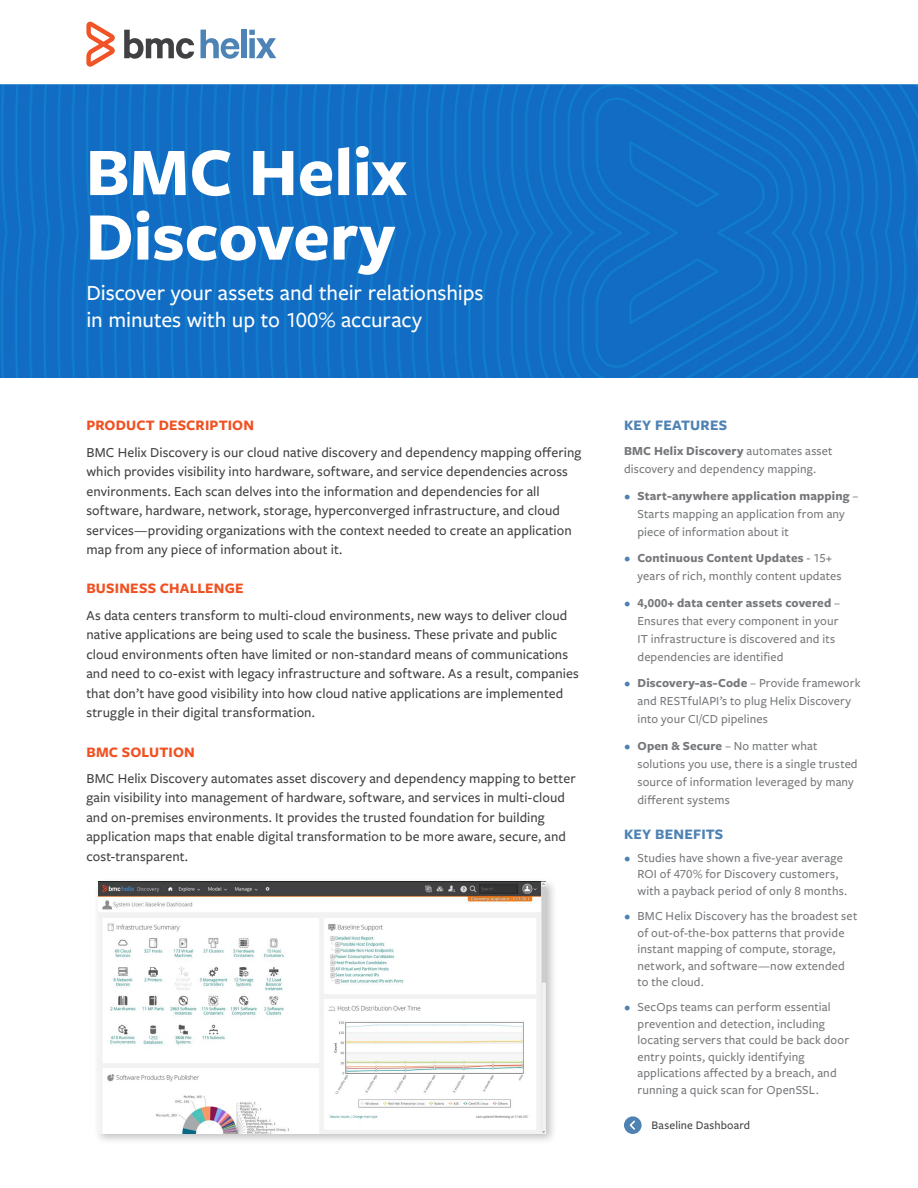
<style>
.page{position:relative;width:918px;height:1188px;background:#fff}
.page>*{position:absolute;margin:0;border:0;box-sizing:border-box;transform-origin:0 0}
.t1{font:700 70.5px/64.5px "Freight Sans Pro";color:#fff}
.t2{font:500 22.5px/27px "Freight Sans Pro";letter-spacing:-.005em;color:#fff}
.t3{font:700 15px "Freight Sans Pro";letter-spacing:.01em;color:#f05123}
.t4{font:700 15px "Freight Sans Pro";letter-spacing:.015em;color:#4e82b3}
.t5{font:500 14.25px/19.5px "Freight Sans Pro";letter-spacing:.01em;color:#414042}
.t6{font:500 12.75px/18px "Freight Sans Pro";letter-spacing:.01em;color:#75777a}
.t7{font:500 12px "Freight Sans Pro";letter-spacing:.015em;color:#414042}
.s1{font-weight:700}
.s2{font-weight:600;color:#4e82b3}
</style>
<div class="page">
<img style="left:0;top:84px;width:918px;height:294px">
<svg style="left:86px;top:22px;width:29px;height:45px"></svg>
<svg style="left:124px;top:30px;width:70px;height:29px"></svg>
<div style="left:241px;top:30px;width:6px;height:28px;background:#4d83b5"></div>
<svg style="left:249px;top:30px;width:27px;height:28px"></svg>
<svg style="left:201px;top:30px;width:38px;height:29px"></svg>
<div style="left:624px;top:1116px;width:18px;height:18px;background:#4e82b3;border-radius:50%"></div>
<svg style="left:629px;top:1120px;width:6px;height:10px"></svg>
<div style="left:93px;top:877px;width:465px;height:268px;background:#000;opacity:.25"></div>
<img style="left:98px;top:881px;width:448px;height:252px">
<h1 class="t1" style="left:86px;top:137px;width:323px">BMC Helix<br>Discovery</h1>
<h2 class="t2" style="left:86px;top:278px;width:399px">Discover your assets and their relationships in minutes with up to 100% accuracy</h2>
<p class="t3" style="left:86px;top:415px;width:169px">PRODUCT DESCRIPTION</p>
<p class="t5" style="left:86px;top:442px;width:497px">BMC Helix Discovery is our cloud native discovery and dependency mapping offering which provides visibility into hardware, software, and service dependencies across environments. Each scan delves into the information and dependencies for all software, hardware, network, storage, hyperconverged infrastructure, and cloud services—providing organizations with the context needed to create an application map from any piece of information about it.</p>
<p class="t3" style="left:86px;top:578px;width:159px">BUSINESS CHALLENGE</p>
<p class="t5" style="left:86px;top:605px;width:494px">As data centers transform to multi-cloud environments, new ways to deliver cloud native applications are being used to scale the business. These private and public cloud environments often have limited or non-standard means of communications and need to co-exist with legacy infrastructure and software. As a result, companies that don’t have good visibility into how cloud native applications are implemented struggle in their digital transformation.</p>
<p class="t3" style="left:86px;top:741px;width:110px">BMC SOLUTION</p>
<p class="t5" style="left:86px;top:768px;width:491px">BMC Helix Discovery automates asset discovery and dependency mapping to better gain visibility into management of hardware, software, and services in multi-cloud and on-premises environments. It provides the trusted foundation for building application maps that enable digital transformation to be more aware, secure, and cost-transparent.</p>
<p class="t4" style="left:624px;top:415px;width:105px">KEY FEATURES</p>
<p class="t6" style="left:624px;top:441px;width:210px"><span class="s1">BMC Helix Discovery</span> automates asset discovery and dependency mapping.</p>
<p class="t6" style="left:638px;top:486px;width:222px;text-indent:-14px"><span class="s2">•</span> <span class="s1">Start-anywhere application mapping</span> –<br>Starts mapping an application from any piece of information about it</p>
<p class="t6" style="left:638px;top:549px;width:205px;text-indent:-14px"><span class="s2">•</span> <span class="s1">Continuous Content Updates</span> - 15+ years of rich, monthly content updates</p>
<p class="t6" style="left:638px;top:593px;width:204px;text-indent:-14px"><span class="s2">•</span> <span class="s1">4,000+ data center assets covered</span> – Ensures that every component in your IT infrastructure is discovered and its dependencies are identified</p>
<p class="t6" style="left:638px;top:674px;width:225px;text-indent:-14px"><span class="s2">•</span> <span class="s1">Discovery-as-Code</span> – Provide framework and RESTfulAPI’s to plug Helix Discovery into your CI/CD pipelines</p>
<p class="t6" style="left:638px;top:736px;width:222px;text-indent:-14px"><span class="s2">•</span> <span class="s1">Open &amp; Secure</span> – No matter what solutions you use, there is a single trusted source of information leveraged by many different systems</p>
<p class="t4" style="left:624px;top:824px;width:101px">KEY BENEFITS</p>
<p class="t6" style="left:638px;top:849px;width:211px;line-height:16.5px;text-indent:-14px"><span class="s2">•</span> Studies have shown a five-year average<br>ROI of 470% for Discovery customers, with a payback period of only 8 months.</p>
<p class="t6" style="left:638px;top:907px;width:221px;line-height:16.5px;text-indent:-14px"><span class="s2">•</span> BMC Helix Discovery has the broadest set of out-of-the-box patterns that provide instant mapping of compute, storage, network, and software—now extended to the cloud.</p>
<p class="t6" style="left:638px;top:998px;width:213px;line-height:16.5px;text-indent:-14px"><span class="s2">•</span> SecOps teams can perform essential prevention and detection, including locating servers that could be back door entry points, quickly identifying applications affected by a breach, and running a quick scan for OpenSSL.</p>
<p class="t7" style="left:652px;top:1117px;width:100px">Baseline Dashboard</p>
</div>
